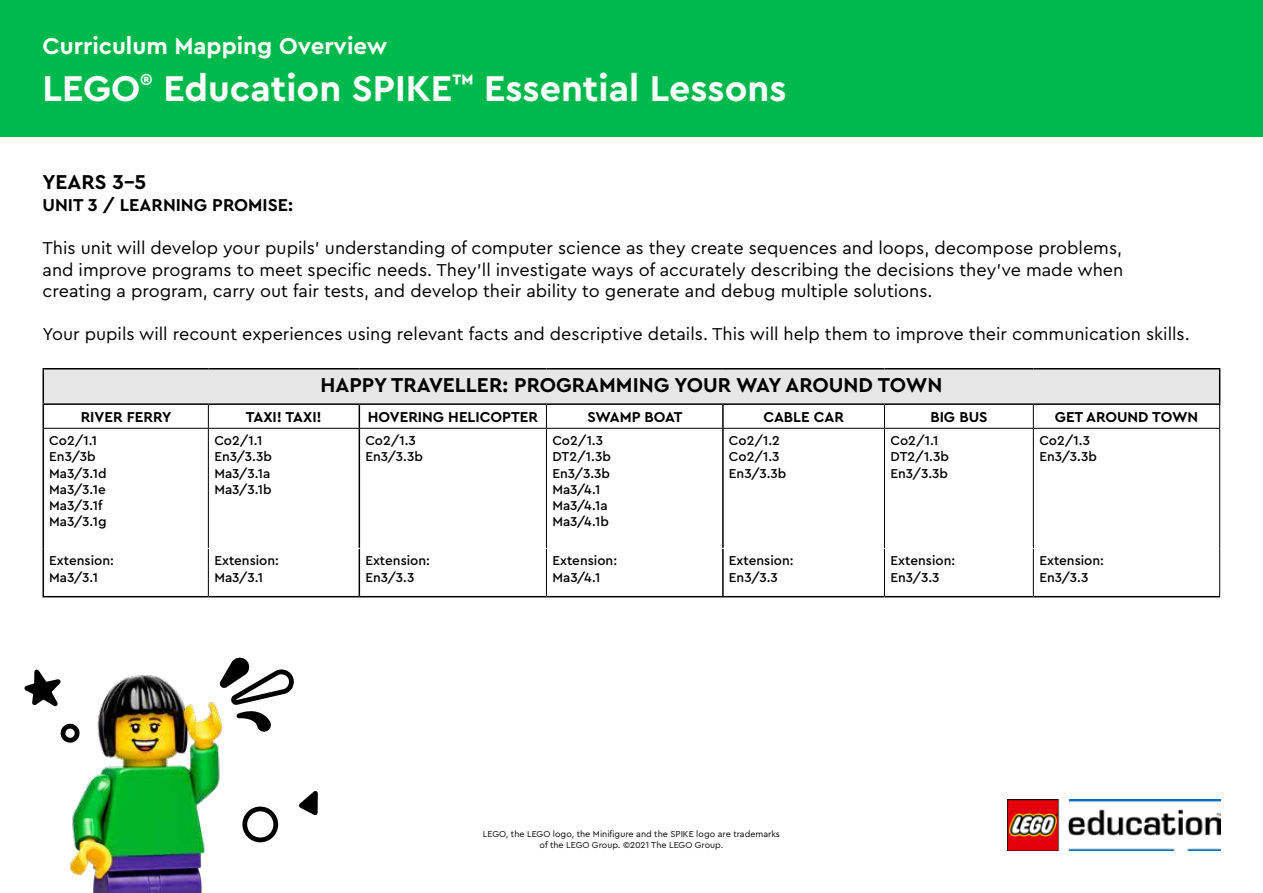
<style>
.page{position:relative;width:1263px;height:893px;background:#fff}
.page>*{position:absolute;margin:0;border:0;box-sizing:border-box;transform-origin:0 0}
.t1{font:700 37.5px "Cera Pro";color:#fff}
.t2{font:700 24px "Cera Pro";color:#fff}
.t3{font:700 21px "Cera Pro";color:#000}
.t4{font:18px/21.6px "Cera Pro";color:#000;text-align:justify}
.t5{font:700 18px "Cera Pro";color:#000}
.t6{font:700 15px "Cera Pro";color:#000}
.t7{font:500 13.5px/16.2px "Cera Pro";color:#000}
.t8{font:9px/10.8px "Cera Pro";color:#000;text-align:center}
</style>
<div class="page">
<div style="left:0;top:0;width:1263px;height:136px;background:#00b94d"></div>
<div style="left:43px;top:369px;width:1177px;height:35px;background:#e7e6e6"></div>
<hr style="left:43px;top:368px;width:165px;height:1px;background:#000">
<hr style="left:43px;top:369px;width:1px;height:34px;background:#000">
<hr style="left:208px;top:368px;width:151px;height:1px;background:#000">
<hr style="left:359px;top:368px;width:187px;height:1px;background:#000">
<hr style="left:546px;top:368px;width:177px;height:1px;background:#000">
<hr style="left:723px;top:368px;width:161px;height:1px;background:#000">
<hr style="left:884px;top:368px;width:149px;height:1px;background:#000">
<hr style="left:1033px;top:368px;width:187px;height:1px;background:#000">
<hr style="left:1219px;top:369px;width:1px;height:34px;background:#000">
<hr style="left:43px;top:403px;width:165px;height:2px;background:#000">
<svg style="left:43px;top:405px;width:1px;height:23px"></svg>
<hr style="left:208px;top:403px;width:151px;height:2px;background:#000">
<hr style="left:359px;top:403px;width:187px;height:2px;background:#000">
<svg style="left:359px;top:405px;width:1px;height:23px"></svg>
<hr style="left:546px;top:403px;width:177px;height:2px;background:#000">
<hr style="left:723px;top:403px;width:161px;height:2px;background:#000">
<hr style="left:722px;top:405px;width:2px;height:23px;background:#000">
<hr style="left:884px;top:403px;width:149px;height:2px;background:#000">
<hr style="left:1033px;top:403px;width:187px;height:2px;background:#000">
<hr style="left:43px;top:428px;width:1px;height:120px;background:#000">
<hr style="left:359px;top:429px;width:1px;height:119px;background:#000">
<hr style="left:722px;top:429px;width:2px;height:119px;background:#000">
<hr style="left:722px;top:549px;width:2px;height:47px;background:#000">
<hr style="left:359px;top:596px;width:187px;height:1px;background:#000">
<hr style="left:546px;top:596px;width:177px;height:1px;background:#000">
<hr style="left:723px;top:596px;width:161px;height:1px;background:#000">
<hr style="left:884px;top:596px;width:149px;height:1px;background:#000">
<hr style="left:1033px;top:596px;width:187px;height:1px;background:#000">
<svg style="left:208px;top:405px;width:1px;height:23px"></svg>
<svg style="left:546px;top:405px;width:1px;height:23px"></svg>
<svg style="left:884px;top:405px;width:1px;height:23px"></svg>
<svg style="left:1033px;top:405px;width:1px;height:23px"></svg>
<svg style="left:1219px;top:405px;width:1px;height:23px"></svg>
<hr style="left:208px;top:429px;width:1px;height:119px;background:#000">
<hr style="left:546px;top:429px;width:1px;height:119px;background:#000">
<hr style="left:44px;top:428px;width:164px;height:1px;background:#000">
<hr style="left:208px;top:428px;width:151px;height:1px;background:#000">
<hr style="left:359px;top:428px;width:187px;height:1px;background:#000">
<hr style="left:546px;top:428px;width:177px;height:1px;background:#000">
<hr style="left:723px;top:428px;width:161px;height:1px;background:#000">
<hr style="left:884px;top:428px;width:149px;height:1px;background:#000">
<hr style="left:1033px;top:428px;width:187px;height:1px;background:#000">
<hr style="left:884px;top:429px;width:1px;height:119px;background:#000">
<hr style="left:1033px;top:429px;width:1px;height:119px;background:#000">
<hr style="left:1219px;top:429px;width:1px;height:119px;background:#000">
<hr style="left:546px;top:549px;width:1px;height:47px;background:#000">
<hr style="left:884px;top:549px;width:1px;height:47px;background:#000">
<hr style="left:1033px;top:549px;width:1px;height:47px;background:#000">
<hr style="left:1219px;top:548px;width:1px;height:48px;background:#000">
<img style="left:1008px;top:800px;width:212px;height:50px">
<img style="left:42px;top:542px;width:374px;height:351px">
<svg style="left:242px;top:806px;width:36px;height:36px"></svg>
<svg style="left:293px;top:783px;width:29px;height:36px"></svg>
<svg style="left:24px;top:657px;width:49px;height:60px"></svg>
<svg style="left:59px;top:724px;width:24px;height:20px"></svg>
<svg style="left:215px;top:659px;width:84px;height:74px"></svg>
<h2 class="t2" style="left:43px;top:30px;width:346px">Curriculum Mapping Overview</h2>
<h1 class="t1" style="left:43px;top:64px;width:745px">LEGO<sup>®</sup> Education SPIKE<sup>™</sup> Essential Lessons</h1>
<p class="t3" style="left:43px;top:168px;width:105px">YEARS 3-5</p>
<p class="t5" style="left:43px;top:193px;width:252px">UNIT 3 / LEARNING PROMISE:</p>
<p class="t4" style="left:43px;top:236px;width:1082px">This unit will develop your pupils’ understanding of computer science as they create sequences and loops, decompose problems, and improve programs to meet specific needs. They’ll investigate ways of accurately describing the decisions they’ve made when creating a program, carry out fair tests, and develop their ability to generate and debug multiple solutions.</p>
<p class="t4" style="left:43px;top:323px;width:1149px">Your pupils will recount experiences using relevant facts and descriptive details. This will help them to improve their communication skills.</p>
<p class="t3" style="left:321px;top:371px;width:623px">HAPPY TRAVELLER: PROGRAMMING YOUR WAY AROUND TOWN</p>
<p class="t6" style="left:81px;top:407px;width:92px">RIVER FERRY</p>
<p class="t6" style="left:246px;top:407px;width:77px">TAXI! TAXI!</p>
<p class="t6" style="left:368px;top:407px;width:172px">HOVERING HELICOPTER</p>
<p class="t6" style="left:587px;top:407px;width:97px">SWAMP BOAT</p>
<p class="t6" style="left:763px;top:407px;width:82px">CABLE CAR</p>
<p class="t6" style="left:930px;top:407px;width:59px">BIG BUS</p>
<p class="t6" style="left:1055px;top:407px;width:145px">GET AROUND TOWN</p>
<p class="t7" style="left:49px;top:432px;width:59px">Co2/1.1<br>En3/3b<br>Ma3/3.1d<br>Ma3/3.1e<br>Ma3/3.1f<br>Ma3/3.1g</p>
<p class="t7" style="left:214px;top:432px;width:59px">Co2/1.1<br>En3/3.3b<br>Ma3/3.1a<br>Ma3/3.1b</p>
<p class="t7" style="left:365px;top:432px;width:59px">Co2/1.3<br>En3/3.3b</p>
<p class="t7" style="left:552px;top:432px;width:60px">Co2/1.3<br>DT2/1.3b<br>En3/3.3b<br>Ma3/4.1<br>Ma3/4.1a<br>Ma3/4.1b</p>
<p class="t7" style="left:729px;top:432px;width:59px">Co2/1.2<br>Co2/1.3<br>En3/3.3b</p>
<p class="t7" style="left:890px;top:432px;width:60px">Co2/1.1<br>DT2/1.3b<br>En3/3.3b</p>
<p class="t7" style="left:1039px;top:432px;width:59px">Co2/1.3<br>En3/3.3b</p>
<p class="t7" style="left:49px;top:552px;width:66px">Extension:<br>Ma3/3.1</p>
<p class="t7" style="left:214px;top:552px;width:66px">Extension:<br>Ma3/3.1</p>
<p class="t7" style="left:365px;top:552px;width:66px">Extension:<br>En3/3.3</p>
<p class="t7" style="left:552px;top:552px;width:66px">Extension:<br>Ma3/4.1</p>
<p class="t7" style="left:729px;top:552px;width:66px">Extension:<br>En3/3.3</p>
<p class="t7" style="left:890px;top:552px;width:66px">Extension:<br>En3/3.3</p>
<p class="t7" style="left:1039px;top:552px;width:66px">Extension:<br>En3/3.3</p>
<p class="t8" style="left:483px;top:828px;width:299px">LEGO, the LEGO logo, the Minifigure and the SPIKE logo are trademarks of the LEGO Group. ©2021 The LEGO Group.</p>
</div>
